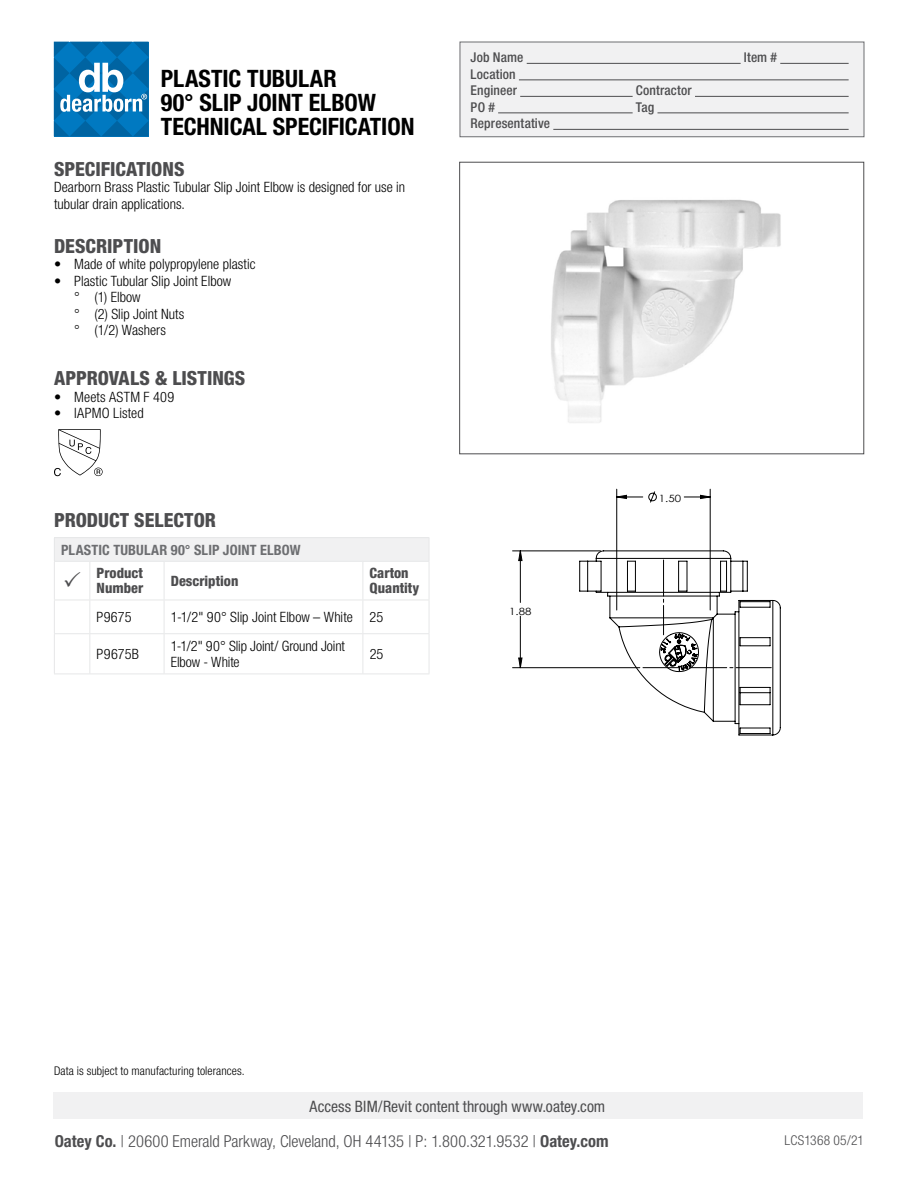
<style>
.page{position:relative;width:918px;height:1188px;background:#fff}
.page>*{position:absolute;margin:0;border:0;box-sizing:border-box;transform-origin:0 0}
.t1{font:700 condensed 24px/24px "Helvetica Neue LT Std";color:#000}
.t2{font:800 condensed 19.5px "Helvetica Neue LT Std";color:#4d4d4f}
.t3{font:300 condensed 16.5px "Helvetica Neue LT Std";color:#4d4d4f}
.t4{font:condensed 15.75px "Helvetica Neue LT Std";color:#4d4d4f}
.t5{font:300 condensed 14.25px/16.5px "Helvetica Neue LT Std";color:#000}
.t6{font:800 condensed 14.25px/15px "Helvetica Neue LT Std";color:#4d4d4f}
.t7{font:700 condensed 14.25px "Helvetica Neue LT Std";letter-spacing:.01em;color:#6d6e71}
.t8{font:300 condensed 14.25px "Helvetica Neue LT Std";letter-spacing:.02em;color:#000}
.t9{font:500 condensed 13.5px/16.5px "Helvetica Neue LT Std";letter-spacing:.01em;color:#4d4d4f}
.t10{font:300 condensed 13.5px "Helvetica Neue LT Std";letter-spacing:.01em;color:#4d4d4f}
.t11{font:300 condensed 12px "Helvetica Neue LT Std";letter-spacing:.01em;color:#000}
.t12{font:10.05px "Century Gothic";color:#000;scale:1.15 1}
.s1{font-weight:700}
</style>
<div class="page">
<div style="left:460px;top:42px;width:404px;height:95px;background:#f1f1f2;border:1px solid #6d6e71"></div>
<hr style="left:527px;top:63px;width:214px;height:1px;background:#4d4d4f">
<hr style="left:780px;top:63px;width:69px;height:1px;background:#4d4d4f">
<hr style="left:519px;top:80px;width:330px;height:1px;background:#4d4d4f">
<hr style="left:520px;top:96px;width:113px;height:1px;background:#4d4d4f">
<hr style="left:695px;top:96px;width:154px;height:1px;background:#4d4d4f">
<hr style="left:498px;top:113px;width:135px;height:1px;background:#4d4d4f">
<hr style="left:657px;top:113px;width:192px;height:1px;background:#4d4d4f">
<hr style="left:553px;top:129px;width:296px;height:1px;background:#4d4d4f">
<div style="left:53px;top:1092px;width:810px;height:27px;background:#f1f1f2"></div>
<div style="left:459px;top:162px;width:405px;height:292px;border:1px solid #4d4d4f"></div>
<svg style="left:54px;top:42px;width:95px;height:94px;background:#2785be"></svg>
<svg style="left:54px;top:429px;width:49px;height:47px"></svg>
<hr style="left:54px;top:537px;width:36px;height:1px;background:#e6e7e8">
<hr style="left:90px;top:537px;width:74px;height:1px;background:#e6e7e8">
<hr style="left:164px;top:537px;width:199px;height:1px;background:#e6e7e8">
<hr style="left:363px;top:537px;width:66px;height:1px;background:#e6e7e8">
<hr style="left:54px;top:674px;width:36px;height:1px;background:#e6e7e8">
<hr style="left:90px;top:674px;width:74px;height:1px;background:#e6e7e8">
<hr style="left:164px;top:674px;width:199px;height:1px;background:#e6e7e8">
<hr style="left:363px;top:674px;width:66px;height:1px;background:#e6e7e8">
<img style="left:551px;top:199px;width:230px;height:224px">
<hr style="left:616px;top:489px;width:1px;height:121px;background:#000">
<hr style="left:710px;top:489px;width:1px;height:121px;background:#000">
<hr style="left:513px;top:551px;width:88px;height:1px;background:#000">
<hr style="left:513px;top:667px;width:127px;height:1px;background:#000">
<svg style="left:518px;top:491px;width:263px;height:245px"></svg>
<svg style="left:54px;top:538px;width:376px;height:136px"></svg>
<h1 class="t1" style="left:161px;top:66px;width:255px">PLASTIC TUBULAR<br>90° SLIP JOINT ELBOW<br>TECHNICAL SPECIFICATION</h1>
<h2 class="t2" style="left:54px;top:157px;width:132px">SPECIFICATIONS</h2>
<p class="t5" style="left:54px;top:179px;width:353px">Dearborn Brass Plastic Tubular Slip Joint Elbow is designed for use in tubular drain applications.</p>
<h2 class="t2" style="left:54px;top:234px;width:109px">DESCRIPTION</h2>
<p class="t5" style="left:54px;top:256px;width:203px">• Made of white polypropylene plastic</p>
<p class="t5" style="left:74px;top:272px;width:159px;text-indent:-20px">• Plastic Tubular Slip Joint Elbow ° (1) Elbow<br>° (2) Slip Joint Nuts<br>° (1/2) Washers</p>
<h2 class="t2" style="left:54px;top:366px;width:193px">APPROVALS &amp; LISTINGS</h2>
<p class="t8" style="left:54px;top:389px;width:122px">• Meets ASTM F 409</p>
<p class="t5" style="left:54px;top:405px;width:91px">• IAPMO Listed</p>
<h2 class="t2" style="left:54px;top:508px;width:164px">PRODUCT SELECTOR</h2>
<p class="t7" style="left:61px;top:541px;width:241px">PLASTIC TUBULAR 90° SLIP JOINT ELBOW</p>
<p class="t6" style="left:97px;top:565px;width:48px">Product<br>Number</p>
<p class="t6" style="left:171px;top:573px;width:69px">Description</p>
<p class="t6" style="left:370px;top:565px;width:51px">Carton<br>Quantity</p>
<p class="t5" style="left:97px;top:609px;width:36px">P9675</p>
<p class="t5" style="left:171px;top:609px;width:214px">1-1/2" 90° Slip Joint Elbow – White 25</p>
<p class="t5" style="left:97px;top:646px;width:44px">P9675B</p>
<p class="t5" style="left:171px;top:637px;width:176px">1-1/2" 90° Slip Joint/ Ground Joint<br>Elbow - White</p>
<p class="t5" style="left:370px;top:646px;width:15px">25</p>
<p class="t9" style="left:471px;top:49px;width:54px">Job Name</p>
<p class="t9" style="left:744px;top:49px;width:35px">Item #</p>
<p class="t9" style="left:471px;top:65px;width:48px">Location<br>Engineer</p>
<p class="t9" style="left:636px;top:82px;width:57px">Contractor</p>
<p class="t9" style="left:471px;top:98px;width:26px">PO #</p>
<p class="t9" style="left:636px;top:98px;width:20px">Tag</p>
<p class="t9" style="left:471px;top:115px;width:81px">Representative</p>
<p class="t12" style="left:509px;top:604px;width:21px">1.88</p>
<p class="t12" style="left:659px;top:492px;width:21px">1.50</p>
<p class="t11" style="left:54px;top:1064px;width:192px">Data is subject to manufacturing tolerances.</p>
<p class="t4" style="left:310px;top:1097px;width:297px">Access BIM/Revit content through www.oatey.com</p>
<p class="t3" style="left:55px;top:1131px;width:555px"><span class="s1">Oatey Co.</span> | 20600 Emerald Parkway, Cleveland, OH 44135 | P: 1.800.321.9532 | <span class="s1">Oatey.com</span></p>
<p class="t10" style="left:785px;top:1132px;width:81px">LCS1368 05/21</p>
</div>
